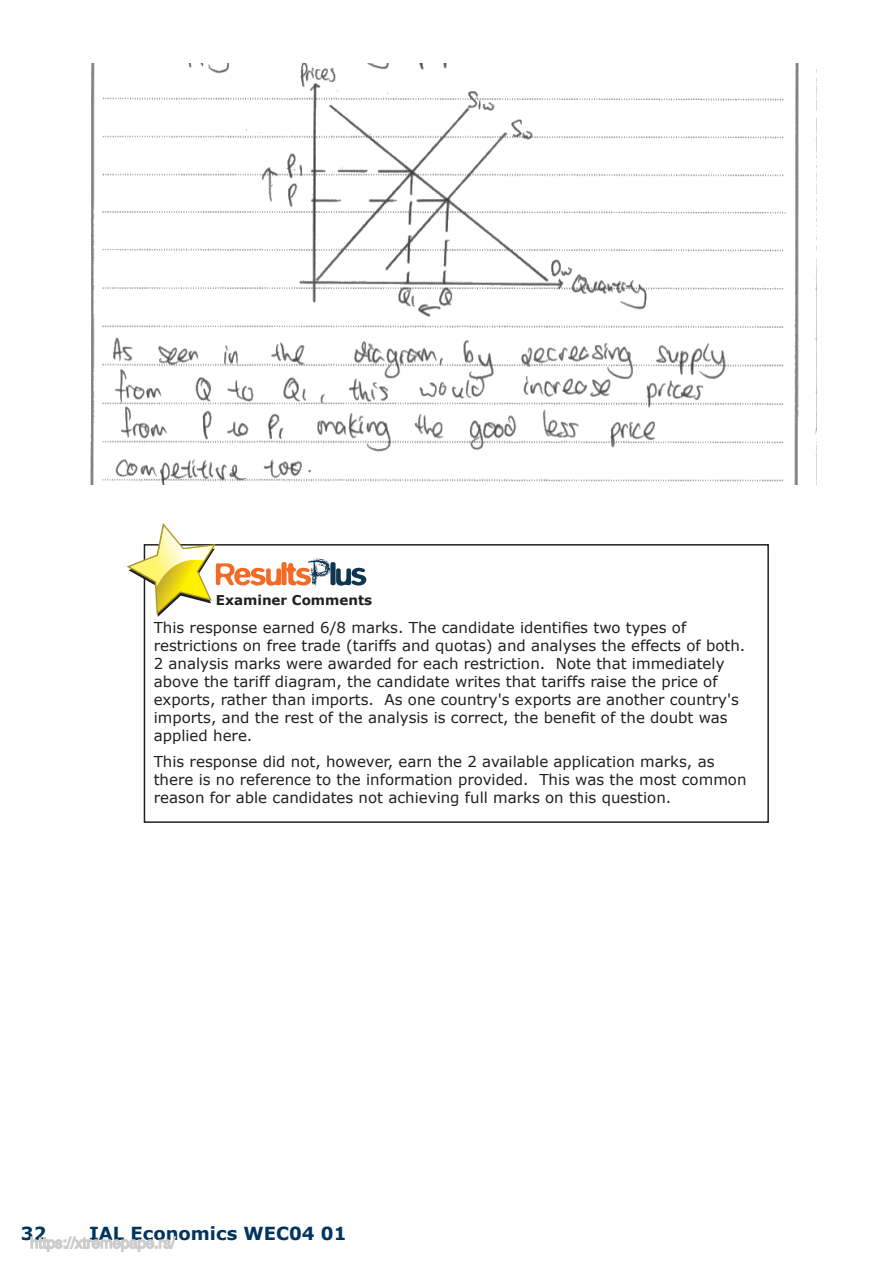
<style>
.page{position:relative;width:893px;height:1263px;background:#fff}
.page>*{position:absolute;margin:0;border:0;box-sizing:border-box;transform-origin:0 0}
.t1{font:700 18px "Verdana";color:#00355e}
.t2{font:15px/18px "Verdana";color:#221f1f}
.t3{font:700 13.5px "Verdana";color:#221f1f}
</style>
<div class="page">
<img style="left:90px;top:64px;width:726px;height:421px">
<div style="left:144px;top:544px;width:625px;height:279px;border:2px solid #221f1f"></div>
<svg style="left:126px;top:523px;width:240px;height:94px"></svg>
<img style="left:130px;top:526px;width:83px;height:62px">
<svg style="left:30px;top:1236px;width:146px;height:16px"></svg>
<p class="t3" style="left:216px;top:590px;width:158px">Examiner Comments</p>
<p class="t2" style="left:154px;top:618px;width:593px">This response earned 6/8 marks. The candidate identifies two types of restrictions on free trade (tariffs and quotas) and analyses the effects of both.<br>2 analysis marks were awarded for each restriction. Note that immediately above the tariff diagram, the candidate writes that tariffs raise the price of exports, rather than imports. As one country's exports are another country's imports, and the rest of the analysis is correct, the benefit of the doubt was applied here.</p>
<p class="t2" style="left:154px;top:752px;width:594px">This response did not, however, earn the 2 available application marks, as there is no reference to the information provided. This was the most common reason for able candidates not achieving full marks on this question.</p>
<p class="t1" style="left:21px;top:1223px;width:27px">32</p>
<p class="t1" style="left:89px;top:1223px;width:259px">IAL Economics WEC04 01</p>
</div>
